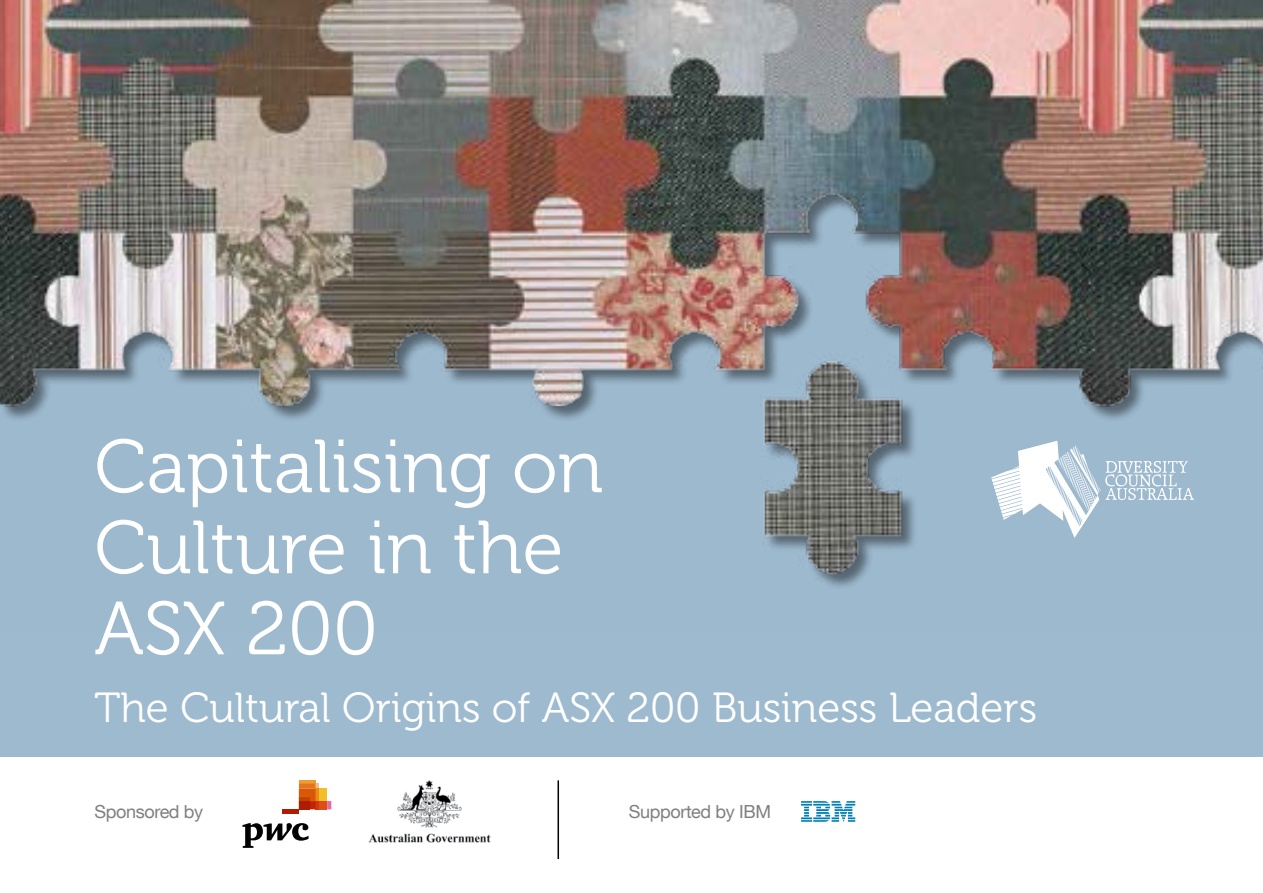
<style>
.page{position:relative;width:1263px;height:893px;background:#fff}
.page>*{position:absolute;margin:0;border:0;box-sizing:border-box;transform-origin:0 0}
.t1{font:75px/81px "Museo 300";color:#fff}
.t2{font:42px "Museo 300";color:#fff}
.t3{font:18px "Helvetica Neue LT Com";letter-spacing:-.02em;color:#7f7f7f}
</style>
<div class="page">
<div style="left:0;top:0;width:1263px;height:757px;background:#9ebacf"></div>
<img style="left:0;top:0;width:1263px;height:587px">
<svg style="left:991px;top:441px;width:203px;height:97px"></svg>
<img style="left:368px;top:780px;width:123px;height:63px">
<svg style="left:242px;top:823px;width:67px;height:25px"></svg>
<svg style="left:299px;top:780px;width:16px;height:4px"></svg>
<svg style="left:299px;top:784px;width:32px;height:25px"></svg>
<hr style="left:299px;top:797px;width:10px;height:4px;background:#c24203">
<div style="left:299px;top:801px;width:10px;height:8px;background:#ad1c03"></div>
<hr style="left:282px;top:809px;width:17px;height:4px;background:#ad1c03">
<svg style="left:801px;top:801px;width:54px;height:21px"></svg>
<hr style="left:557px;top:780px;width:2px;height:79px;background:#000">
<h1 class="t1" style="left:94px;top:427px;width:510px">Capitalising on<br>Culture in the<br>ASX 200</h1>
<p class="t2" style="left:94px;top:685px;width:944px">The Cultural Origins of ASX 200 Business Leaders</p>
<p class="t3" style="left:94px;top:800px;width:110px">Sponsored by</p>
<p class="t3" style="left:629px;top:800px;width:144px">Supported by IBM</p>
</div>
